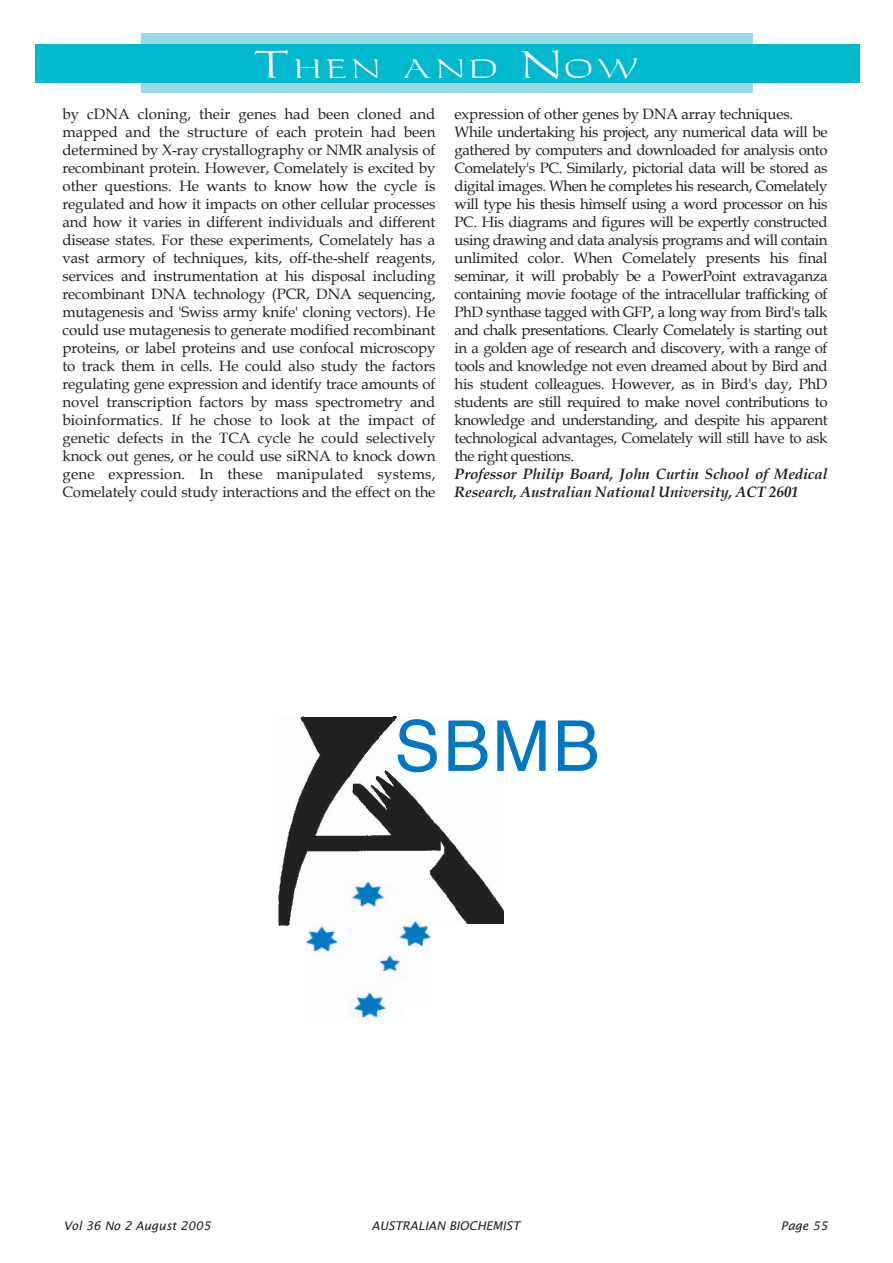
<style>
.page{position:relative;width:893px;height:1263px;background:#fff}
.page>*{position:absolute;margin:0;border:0;box-sizing:border-box;transform-origin:0 0}
.t1{font:36px "Carolus";letter-spacing:.075em;color:#fff;scale:1.25 1}
.t2{font:15px/18px "Book Antiqua";letter-spacing:-.03em;color:#231f20;text-align:justify}
.t3{font:italic 700 15px/18px "Book Antiqua";letter-spacing:-.01em;color:#231f20}
.t4{font:italic 12px "Lucida Sans";color:#231f20}
</style>
<div class="page">
<div style="left:141px;top:33px;width:611px;height:60px;background:#97d8e9"></div>
<div style="left:35px;top:44px;width:825px;height:38px;background:#00b9cf"></div>
<img style="left:278px;top:716px;width:225px;height:209px">
<svg style="left:398px;top:719px;width:39px;height:53px"></svg>
<svg style="left:448px;top:720px;width:39px;height:51px"></svg>
<svg style="left:497px;top:720px;width:49px;height:51px"></svg>
<svg style="left:558px;top:720px;width:39px;height:51px"></svg>
<img style="left:307px;top:883px;width:122px;height:137px">
<div style="left:403px;top:1005px;width:47px;height:26px;background:#fff"></div>
<h1 class="t1" style="left:253px;top:46px;width:310px">Then and Now</h1>
<p class="t2" style="left:62px;top:104px;width:374px">by cDNA cloning, their genes had been cloned and mapped and the structure of each protein had been determined by X-ray crystallography or NMR analysis of recombinant protein. However, Comelately is excited by other questions. He wants to know how the cycle is regulated and how it impacts on other cellular processes and how it varies in different individuals and different disease states. For these experiments, Comelately has a vast armory of techniques, kits, off-the-shelf reagents, services and instrumentation at his disposal including recombinant DNA technology (PCR, DNA sequencing, mutagenesis and 'Swiss army knife' cloning vectors). He could use mutagenesis to generate modified recombinant proteins, or label proteins and use confocal microscopy to track them in cells. He could also study the factors regulating gene expression and identify trace amounts of novel transcription factors by mass spectrometry and bioinformatics. If he chose to look at the impact of genetic defects in the TCA cycle he could selectively knock out genes, or he could use siRNA to knock down gene expression. In these manipulated systems, Comelately could study interactions and the effect on the</p>
<p class="t2" style="left:455px;top:104px;width:374px;text-align:left">expression of other genes by DNA array techniques.<br>While undertaking his project, any numerical data will be gathered by computers and downloaded for analysis onto Comelately's PC. Similarly, pictorial data will be stored as digital images. When he completes his research, Comelately will type his thesis himself using a word processor on his PC. His diagrams and figures will be expertly constructed using drawing and data analysis programs and will contain unlimited color. When Comelately presents his final seminar, it will probably be a PowerPoint extravaganza containing movie footage of the intracellular trafficking of PhD synthase tagged with GFP, a long way from Bird's talk and chalk presentations. Clearly Comelately is starting out in a golden age of research and discovery, with a range of tools and knowledge not even dreamed about by Bird and his student colleagues. However, as in Bird's day, PhD students are still required to make novel contributions to knowledge and understanding, and despite his apparent technological advantages, Comelately will still have to ask the right questions.</p>
<p class="t3" style="left:455px;top:464px;width:374px">Professor Philip Board, John Curtin School of Medical<br>Research, Australian National University, ACT 2601</p>
<p class="t4" style="left:63px;top:1218px;width:149px">Vol 36 No 2 August 2005</p>
<p class="t4" style="left:372px;top:1218px;width:150px">AUSTRALIAN BIOCHEMIST</p>
<p class="t4" style="left:781px;top:1218px;width:48px">Page 55</p>
</div>
